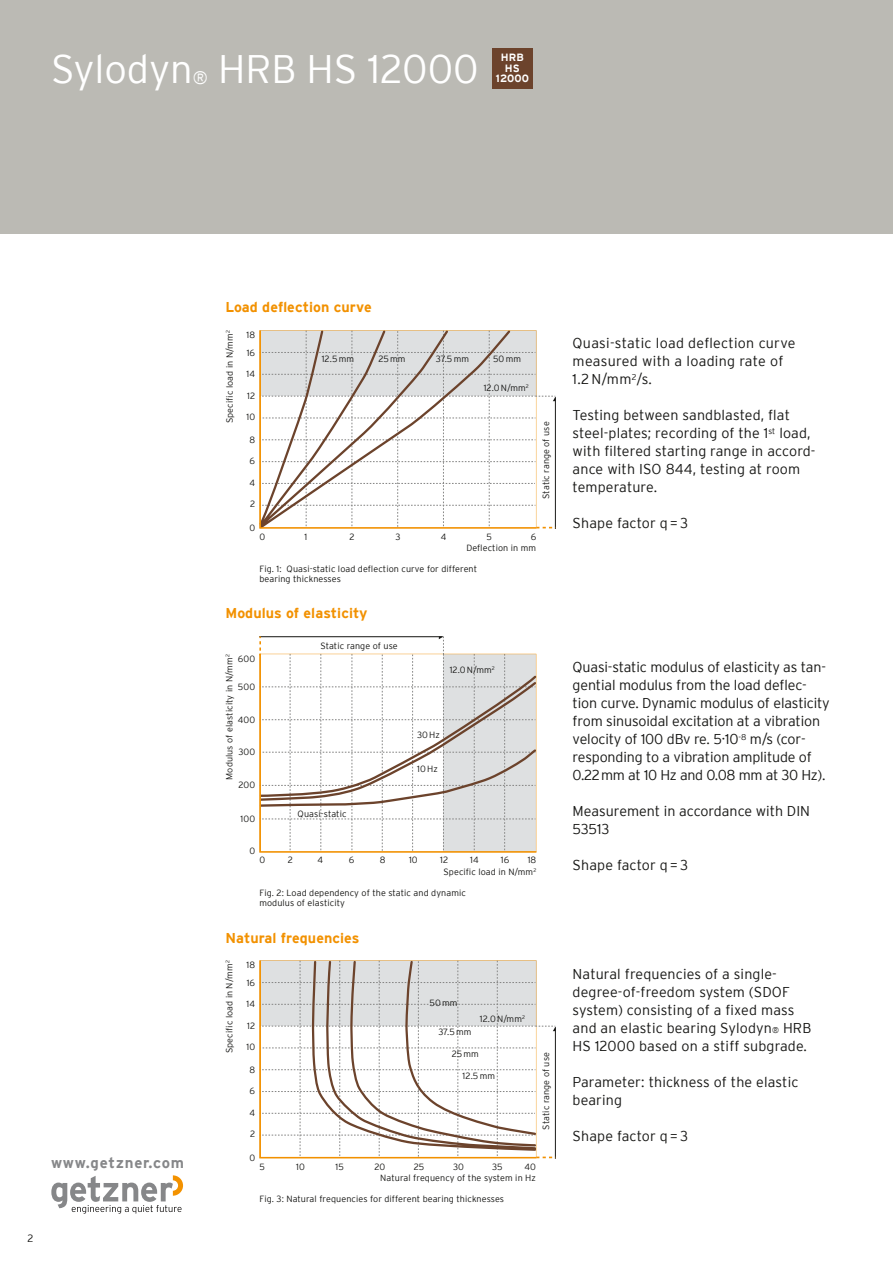
<style>
.page{position:relative;width:893px;height:1263px;background:#fff}
.page>*{position:absolute;margin:0;border:0;box-sizing:border-box;transform-origin:0 0}
.t1{font:300 39.75px "Interstate";color:#fff}
.t2{font:700 15px "Interstate";letter-spacing:.055em;color:#868789}
.t3{font:300 14.25px/18px "Interstate";color:#171715}
.t4{font:300 14.25px/18px "Interstate";letter-spacing:.02em;color:#171715}
.t5{font:700 14.25px "Interstate";letter-spacing:.005em;color:#f29100}
.t6{font:700 10.5px/10.5px "Interstate";letter-spacing:.01em;color:#fff;text-align:center}
.t7{font:300 10.5px "Interstate";color:#171715}
.t8{font:300 9px/11.6px "Interstate";letter-spacing:.01em;color:#171715}
.s1{font-size:18px}
.s2{font-size:8.25px}
</style>
<div class="page">
<svg style="left:51px;top:1175px;width:132px;height:39px"></svg>
<div style="left:0;top:0;width:893px;height:234px;background:#bbbab4"></div>
<svg style="left:260px;top:331px;width:296px;height:197px"></svg>
<svg style="left:260px;top:960px;width:296px;height:198px"></svg>
<svg style="left:259px;top:636px;width:277px;height:216px"></svg>
<div style="left:492px;top:48px;width:41px;height:40px;background:#6c432c"></div>
<h1 class="t1" style="left:51px;top:51px;width:429px">Sylodyn<span class="s1">®</span> HRB HS 12000</h1>
<p class="t6" style="left:496px;top:53px;width:35px">HRB<br>HS<br>12000</p>
<p class="t2" style="left:51px;top:1157px;width:135px">www.getzner.com</p>
<p class="t7" style="left:28px;top:1234px;width:7px">2</p>
<p class="t5" style="left:225px;top:299px;width:148px">Load delection curve</p>
<p class="t8" style="left:224px;top:423px;width:94px;rotate:-90deg">Speciic load in N/mm<sup>2</sup></p>
<p class="t8" style="left:246px;top:326px;width:10px;line-height:18px">18<br>16</p>
<p class="t8" style="left:247px;top:368px;width:10px">14</p>
<p class="t8" style="left:247px;top:391px;width:10px">12</p>
<p class="t8" style="left:246px;top:412px;width:10px">10</p>
<p class="t8" style="left:249px;top:434px;width:7px">8</p>
<p class="t8" style="left:250px;top:455px;width:7px">6</p>
<p class="t8" style="left:249px;top:478px;width:7px">4</p>
<p class="t8" style="left:250px;top:499px;width:7px">2</p>
<p class="t8" style="left:249px;top:523px;width:7px">0</p>
<p class="t8" style="left:322px;top:353px;width:34px">12.5 mm</p>
<p class="t8" style="left:378px;top:353px;width:29px">25 mm</p>
<p class="t8" style="left:436px;top:353px;width:35px">37.5 mm</p>
<p class="t8" style="left:493px;top:353px;width:29px">50 mm</p>
<p class="t8" style="left:484px;top:381px;width:47px">12.0 N/mm<sup>2</sup></p>
<p class="t8" style="left:541px;top:499px;width:79px;rotate:-90deg">Static range of use</p>
<p class="t8" style="left:260px;top:531px;width:7px">0</p>
<p class="t8" style="left:304px;top:531px;width:4px">1</p>
<p class="t8" style="left:349px;top:531px;width:7px">2</p>
<p class="t8" style="left:395px;top:531px;width:7px">3</p>
<p class="t8" style="left:441px;top:531px;width:7px">4</p>
<p class="t8" style="left:487px;top:531px;width:7px">5</p>
<p class="t8" style="left:466px;top:531px;width:71px;text-align:right">6<br>Delection in mm</p>
<p class="t8" style="left:259px;top:563px;width:219px;line-height:10.5px">Fig. 1: Quasi-static load delection curve for different bearing thicknesses</p>
<p class="t5" style="left:225px;top:605px;width:144px">Modulus of elasticity</p>
<p class="t8" style="left:224px;top:780px;width:127px;rotate:-90deg">Modulus of elasticity in N/mm<sup>2</sup></p>
<p class="t8" style="left:238px;top:653px;width:19px">600</p>
<p class="t8" style="left:238px;top:682px;width:19px">500</p>
<p class="t8" style="left:238px;top:715px;width:19px">400</p>
<p class="t8" style="left:238px;top:746px;width:18px">300</p>
<p class="t8" style="left:238px;top:779px;width:18px">200</p>
<p class="t8" style="left:241px;top:814px;width:16px">100</p>
<p class="t8" style="left:249px;top:845px;width:7px">0</p>
<p class="t8" style="left:320px;top:640px;width:79px">Static range of use</p>
<p class="t8" style="left:450px;top:664px;width:47px">12.0 N/mm<sup>2</sup></p>
<p class="t8" style="left:298px;top:808px;width:50px">Quasi-static</p>
<p class="t8" style="left:417px;top:730px;width:24px">30 Hz</p>
<p class="t8" style="left:417px;top:763px;width:22px">10 Hz</p>
<p class="t8" style="left:259px;top:855px;width:7px">0</p>
<p class="t8" style="left:288px;top:855px;width:7px">2</p>
<p class="t8" style="left:318px;top:855px;width:7px">4</p>
<p class="t8" style="left:349px;top:855px;width:7px">6</p>
<p class="t8" style="left:380px;top:855px;width:7px">8</p>
<p class="t8" style="left:409px;top:855px;width:10px">10</p>
<p class="t8" style="left:440px;top:855px;width:10px">12</p>
<p class="t8" style="left:470px;top:855px;width:10px">14</p>
<p class="t8" style="left:501px;top:855px;width:10px">16</p>
<p class="t8" style="left:444px;top:855px;width:94px;text-align:right">18<br>Speciic load in N/mm<sup>2</sup></p>
<p class="t8" style="left:259px;top:888px;width:208px;line-height:10.5px">Fig. 2: Load dependency of the static and dynamic modulus of elasticity</p>
<p class="t5" style="left:225px;top:929px;width:136px">Natural frequencies</p>
<p class="t8" style="left:224px;top:1053px;width:94px;rotate:-90deg">Speciic load in N/mm<sup>2</sup></p>
<p class="t8" style="left:246px;top:956px;width:10px;line-height:18px">18<br>16</p>
<p class="t8" style="left:247px;top:998px;width:10px">14</p>
<p class="t8" style="left:247px;top:1021px;width:10px">12</p>
<p class="t8" style="left:246px;top:1042px;width:10px">10</p>
<p class="t8" style="left:249px;top:1064px;width:7px">8</p>
<p class="t8" style="left:250px;top:1085px;width:7px">6</p>
<p class="t8" style="left:249px;top:1108px;width:7px">4</p>
<p class="t8" style="left:250px;top:1129px;width:7px">2</p>
<p class="t8" style="left:249px;top:1153px;width:7px">0</p>
<p class="t8" style="left:429px;top:997px;width:29px">50 mm</p>
<p class="t8" style="left:438px;top:1026px;width:35px">37.5 mm</p>
<p class="t8" style="left:480px;top:1013px;width:47px">12.0 N/mm<sup>2</sup></p>
<p class="t8" style="left:452px;top:1048px;width:29px">25 mm</p>
<p class="t8" style="left:463px;top:1071px;width:34px">12.5 mm</p>
<p class="t8" style="left:541px;top:1130px;width:79px;rotate:-90deg">Static range of use</p>
<p class="t8" style="left:259px;top:1161px;width:7px">5</p>
<p class="t8" style="left:296px;top:1161px;width:10px">10</p>
<p class="t8" style="left:335px;top:1161px;width:10px">15</p>
<p class="t8" style="left:374px;top:1161px;width:12px">20</p>
<p class="t8" style="left:414px;top:1161px;width:12px">25</p>
<p class="t8" style="left:453px;top:1161px;width:12px">30</p>
<p class="t8" style="left:492px;top:1161px;width:12px">35</p>
<p class="t8" style="left:380px;top:1161px;width:157px;text-align:right">40<br>Natural frequency of the system in Hz</p>
<p class="t8" style="left:259px;top:1193px;width:246px">Fig. 3: Natural frequencies for different bearing thicknesses</p>
<p class="t4" style="left:573px;top:334px;width:224px">Quasi-static load delection curve measured with a loading rate of<br>1.2 N/mm<sup>2</sup>/s.</p>
<p class="t3" style="left:573px;top:406px;width:244px">Testing between sandblasted, lat steel-plates; recording of the 1<sup>st</sup> load, with iltered starting range in accord&shy;ance with ISO 844, testing at room temperature.</p>
<p class="t3" style="left:573px;top:515px;width:117px">Shape factor q = 3</p>
<p class="t3" style="left:573px;top:659px;width:259px">Quasi-static modulus of elasticity as tan&shy;gential modulus from the load delec&shy;tion curve. Dynamic modulus of elasticity from sinusoidal excitation at a vibration velocity of 100 dBv re. 5·10<sup>-8</sup> m/s (cor&shy;responding to a vibration amplitude of 0.22 mm at 10 Hz and 0.08 mm at 30 Hz).</p>
<p class="t3" style="left:573px;top:802px;width:239px">Measurement in accordance with DIN<br>53513</p>
<p class="t3" style="left:573px;top:857px;width:117px">Shape factor q = 3</p>
<p class="t3" style="left:573px;top:964px;width:240px">Natural frequencies of a single&shy;degree-of-freedom system (SDOF system) consisting of a ixed mass and an elastic bearing Sylodyn<span class="s2">®</span> HRB HS 12000 based on a stiff subgrade.</p>
<p class="t3" style="left:573px;top:1073px;width:227px">Parameter: thickness of the elastic bearing</p>
<p class="t3" style="left:573px;top:1127px;width:117px">Shape factor q = 3</p>
</div>
